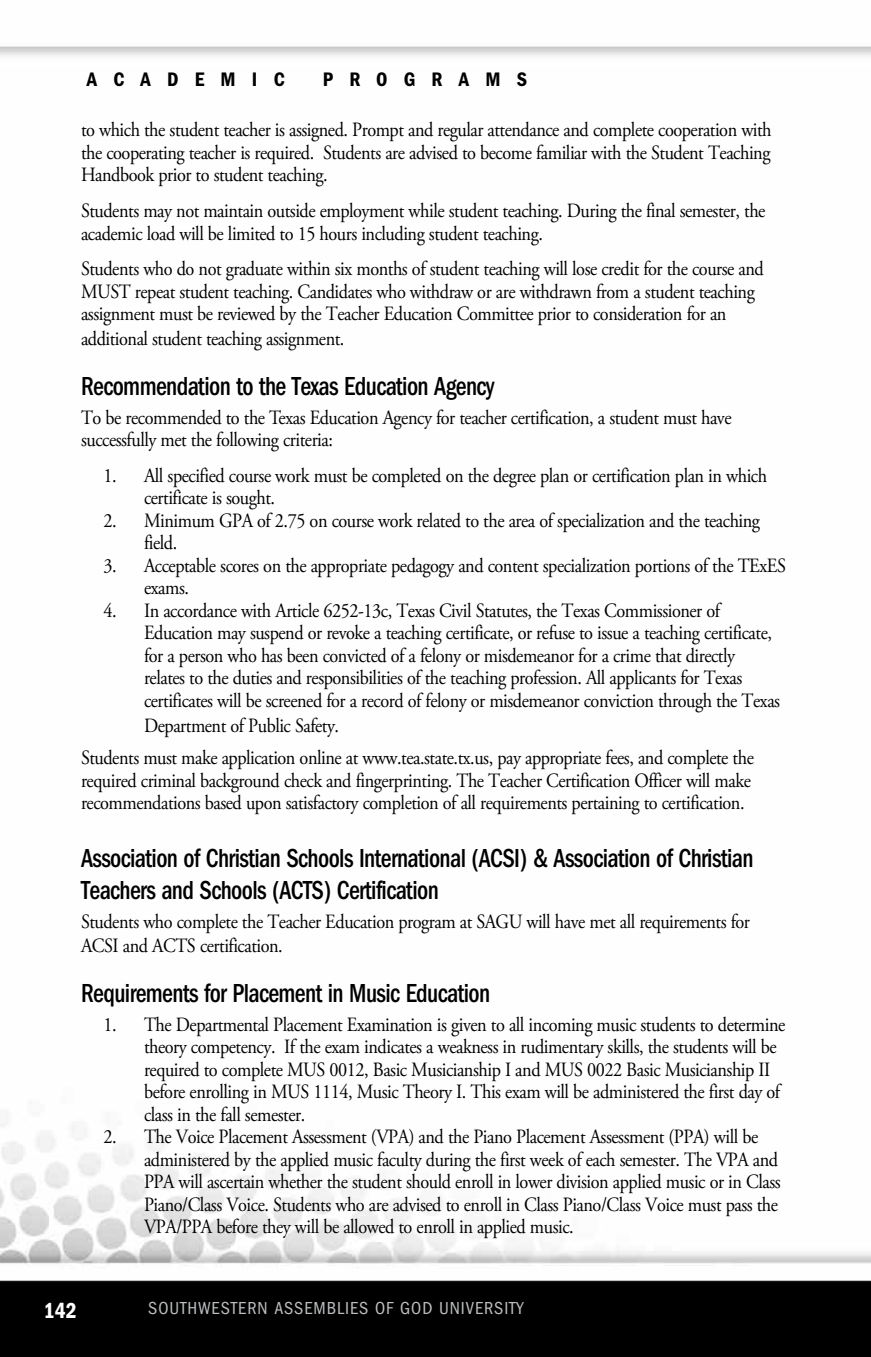
<style>
.page{position:relative;width:871px;height:1357px;background:#fff}
.page>*{position:absolute;margin:0;border:0;box-sizing:border-box;transform-origin:0 0}
.t1{font:500 condensed 27px/31.5px "ITC Franklin Gothic Std";letter-spacing:-.025em;color:#000;scale:.9 1}
.t2{font:22.5px "ITC Franklin Gothic Std Dm Cd";color:#fff;scale:.95 1}
.t3{font:20.25px/22.5px "Adobe Garamond Pro";letter-spacing:-.025em;color:#000;scale:.9 1}
.t4{font:20.25px "ITC Franklin Gothic Std Dm Cd";letter-spacing:.8em;color:#000}
.t5{font:condensed 18px "ITC Franklin Gothic Std";letter-spacing:.05em;color:#bcbec0}
</style>
<div class="page">
<img style="left:0;top:46px;width:871px;height:1311px">
<p class="t4" style="left:87px;top:68px;width:199px">ACADEMIC</p>
<p class="t4" style="left:323px;top:68px;width:206px">PROGRAMS</p>
<p class="t3" style="left:81px;top:119px;width:769px;text-align:justify">to which the student teacher is assigned. Prompt and regular attendance and complete cooperation with the cooperating teacher is required. Students are advised to become familiar with the Student Teaching Handbook prior to student teaching.</p>
<p class="t3" style="left:81px;top:200px;width:762px">Students may not maintain outside employment while student teaching. During the final semester, the academic load will be limited to 15 hours including student teaching.</p>
<p class="t3" style="left:81px;top:258px;width:760px">Students who do not graduate within six months of student teaching will lose credit for the course and<br>MUST repeat student teaching. Candidates who withdraw or are withdrawn from a student teaching assignment must be reviewed by the Teacher Education Committee prior to consideration for an</p>
<p class="t3" style="left:81px;top:328px;width:294px">additional student teaching assignment.</p>
<h1 class="t1" style="left:81px;top:370px;width:461px">Recommendation to the Texas Education Agency</h1>
<p class="t3" style="left:81px;top:407px;width:724px">To be recommended to the Texas Education Agency for teacher certification, a student must have successfully met the following criteria:</p>
<p class="t3" style="left:144px;top:465px;width:694px;text-indent:-40px">1. All specified course work must be completed on the degree plan or certification plan in which certificate is sought.</p>
<p class="t3" style="left:144px;top:510px;width:686px;text-indent:-40px">2. Minimum GPA of 2.75 on course work related to the area of specialization and the teaching field.</p>
<p class="t3" style="left:144px;top:555px;width:715px;text-indent:-40px">3. Acceptable scores on the appropriate pedagogy and content specialization portions of the TExES exams.</p>
<p class="t3" style="left:144px;top:600px;width:708px;text-indent:-40px">4. In accordance with Article 6252-13c, Texas Civil Statutes, the Texas Commissioner of Education may suspend or revoke a teaching certificate, or refuse to issue a teaching certificate, for a person who has been convicted of a felony or misdemeanor for a crime that directly relates to the duties and responsibilities of the teaching profession. All applicants for Texas certificates will be screened for a record of felony or misdemeanor conviction through the Texas</p>
<p class="t3" style="left:81px;top:710px;width:749px;line-height:32.6px;text-indent:63px">Department of Public Safety.<br>Students must make application online at www.tea.state.tx.us, pay appropriate fees, and complete the</p>
<p class="t3" style="left:81px;top:770px;width:746px">required criminal background check and fingerprinting. The Teacher Certification Officer will make recommendations based upon satisfactory completion of all requirements pertaining to certification.</p>
<h1 class="t1" style="left:81px;top:843px;width:749px">Association of Christian Schools International (ACSI) &amp; Association of Christian<br>Teachers and Schools (ACTS) Certification</h1>
<p class="t3" style="left:81px;top:909px;width:745px;line-height:24.8px">Students who complete the Teacher Education program at SAGU will have met all requirements for<br>ACSI and ACTS certification.</p>
<h1 class="t1" style="left:81px;top:977px;width:456px">Requirements for Placement in Music Education</h1>
<p class="t3" style="left:144px;top:1014px;width:714px;text-indent:-40px">1. The Departmental Placement Examination is given to all incoming music students to determine theory competency. If the exam indicates a weakness in rudimentary skills, the students will be required to complete MUS 0012, Basic Musicianship I and MUS 0022 Basic Musicianship II before enrolling in MUS 1114, Music Theory I. This exam will be administered the first day of class in the fall semester.</p>
<p class="t3" style="left:144px;top:1126px;width:709px;text-indent:-40px">2. The Voice Placement Assessment (VPA) and the Piano Placement Assessment (PPA) will be administered by the applied music faculty during the first week of each semester. The VPA and PPA will ascertain whether the student should enroll in lower division applied music or in Class Piano/Class Voice. Students who are advised to enroll in Class Piano/Class Voice must pass the VPA/PPA before they will be allowed to enroll in applied music.</p>
<p class="t2" style="left:44px;top:1297px;width:36px">142</p>
<p class="t5" style="left:148px;top:1298px;width:377px">SOUTHWESTERN ASSEMBLIES OF GOD UNIVERSITY</p>
<p class="t5" style="left:125px;top:1298px;width:377px">SOUTHWESTERN ASSEMBLIES OF GOD UNIVERSITY</p>
</div>
